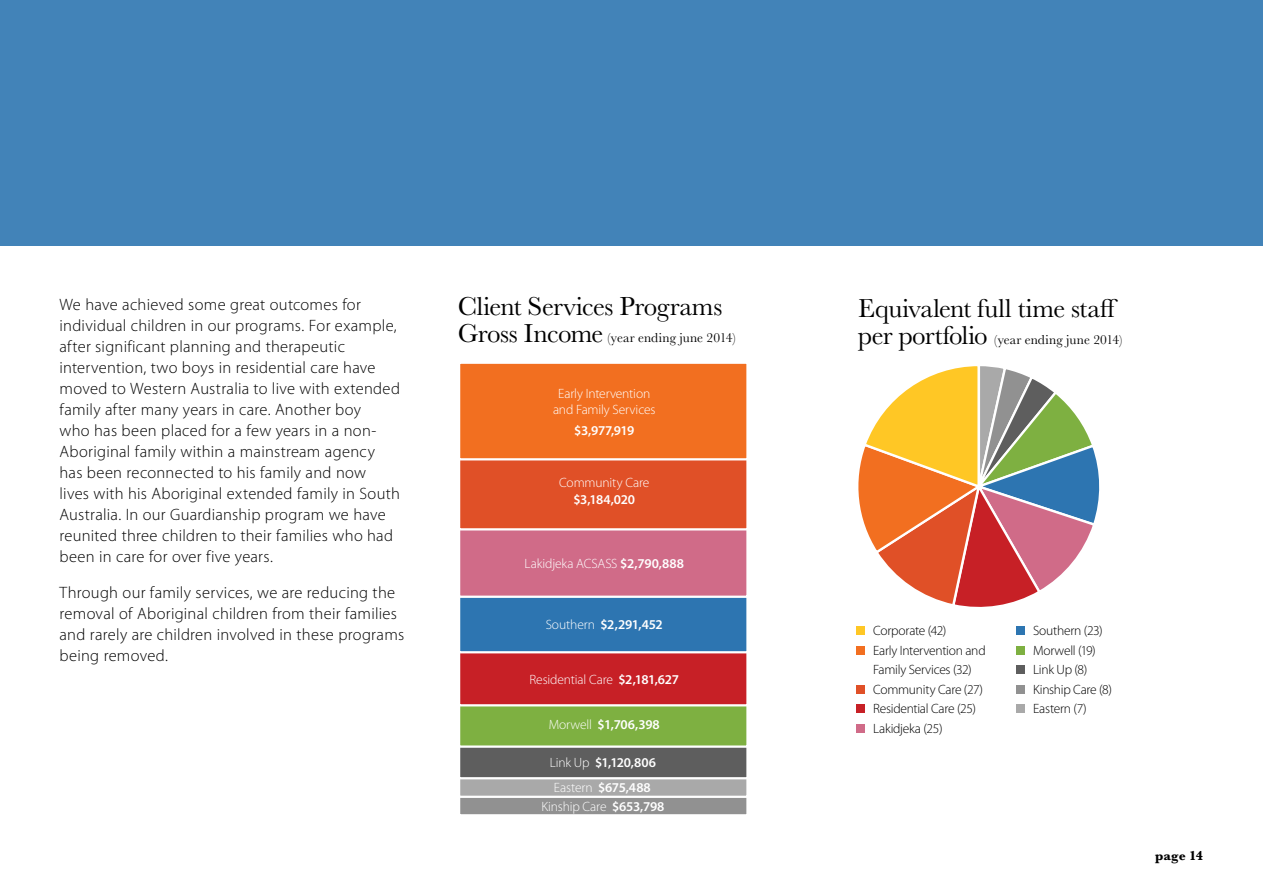
<style>
.page{position:relative;width:1263px;height:893px;background:#fff}
.page>*{position:absolute;margin:0;border:0;box-sizing:border-box;transform-origin:0 0}
.t1{font:27px "Baskerville";letter-spacing:-.01em;color:#000}
.t2{font:300 16.5px/21px "Myriad Pro";letter-spacing:.015em;color:#000}
.t3{font:300 13.5px/19.5px "Myriad Pro";letter-spacing:-.02em;color:#000}
.t4{font:300 13.5px/16.5px "Myriad Pro";letter-spacing:-.01em;color:#fff;text-align:center}
.t5{font:600 13.5px/24.3px "Myriad Pro";letter-spacing:-.02em;color:#fff}
.t6{font:13.5px "Baskerville";letter-spacing:.005em;color:#000}
.t7{font:700 13.5px "Baskerville";letter-spacing:.01em;color:#000}
.s1{font-size:27px}
.s2{font-weight:600}
.s3{font-weight:300}
</style>
<div class="page">
<div style="left:0;top:0;width:1263px;height:246px;background:#4283b8"></div>
<div style="left:856px;top:627px;width:9px;height:8px;background:#ffc725"></div>
<div style="left:856px;top:646px;width:9px;height:9px;background:#f26f20"></div>
<div style="left:856px;top:685px;width:9px;height:9px;background:#e05027"></div>
<div style="left:856px;top:705px;width:9px;height:8px;background:#c72026"></div>
<div style="left:856px;top:724px;width:9px;height:9px;background:#d06b88"></div>
<div style="left:1016px;top:627px;width:9px;height:8px;background:#2d75b1"></div>
<div style="left:1016px;top:646px;width:9px;height:9px;background:#7eb041"></div>
<div style="left:1016px;top:666px;width:9px;height:8px;background:#5e5e5e"></div>
<div style="left:1016px;top:685px;width:9px;height:9px;background:#919191"></div>
<div style="left:1016px;top:705px;width:9px;height:8px;background:#a9a9a9"></div>
<svg style="left:858px;top:366px;width:242px;height:241px"></svg>
<div style="left:458px;top:795px;width:291px;height:21px;background:#919191;border:2px solid #fff"></div>
<div style="left:458px;top:776px;width:291px;height:22px;background:#a9a9a9;border:2px solid #fff"></div>
<div style="left:458px;top:745px;width:291px;height:34px;background:#5e5e5e;border:2px solid #fff"></div>
<div style="left:458px;top:704px;width:291px;height:44px;background:#7eb041;border:2px solid #fff"></div>
<div style="left:458px;top:650px;width:291px;height:56px;background:#c72026;border:2px solid #fff"></div>
<div style="left:458px;top:595px;width:291px;height:58px;background:#2d75b1;border:2px solid #fff"></div>
<div style="left:458px;top:528px;width:291px;height:70px;background:#d06b88;border:2px solid #fff"></div>
<div style="left:458px;top:450px;width:291px;height:80px;background:#e05027;border:2px solid #fff"></div>
<div style="left:458px;top:362px;width:291px;height:98px;background:#f26f20;border:2px solid #fff"></div>
<p class="t2" style="left:60px;top:294px;width:342px">We have achieved some great outcomes for individual children in our programs. For example, after significant planning and therapeutic intervention, two boys in residential care have moved to Western Australia to live with extended family after many years in care. Another boy<br>who has been placed for a few years in a non-Aboriginal family within a mainstream agency has been reconnected to his family and now<br>lives with his Aboriginal extended family in South Australia. In our Guardianship program we have reunited three children to their families who had been in care for over five years.</p>
<p class="t2" style="left:60px;top:582px;width:346px">Through our family services, we are reducing the removal of Aboriginal children from their families and rarely are children involved in these programs being removed.</p>
<h1 class="t1" style="left:458px;top:289px;width:266px">Client Services Programs</h1>
<p class="t6" style="left:458px;top:329px;width:279px"><span class="s1">Gross Income</span> (year ending june 2014)</p>
<p class="t4" style="left:553px;top:385px;width:104px">Early Intervention and Family Services</p>
<p class="t5" style="left:574px;top:418px;width:62px">$3,977,919</p>
<p class="t4" style="left:559px;top:475px;width:92px">Community Care</p>
<p class="t5" style="left:573px;top:487px;width:63px">$3,184,020</p>
<p class="t4" style="left:525px;top:555px;width:161px">Lakidjeka ACSASS <span class="s2">$2,790,888</span></p>
<p class="t5" style="left:546px;top:612px;width:119px"><span class="s3">Southern</span> $2,291,452</p>
<p class="t4" style="left:529px;top:671px;width:151px">Residential Care <span class="s2">$2,181,627</span></p>
<p class="t5" style="left:549px;top:712px;width:113px"><span class="s3">Morwell</span> $1,706,398</p>
<p class="t5" style="left:550px;top:750px;width:108px"><span class="s3">Link Up</span> $1,120,806<br><span class="s3">Eastern</span> $675,488</p>
<p class="t4" style="left:541px;top:799px;width:125px">Kinship Care <span class="s2">$653,798</span></p>
<h1 class="t1" style="left:858px;top:291px;width:261px">Equivalent full time staff</h1>
<p class="t6" style="left:858px;top:331px;width:266px"><span class="s1">per portfolio</span> (year ending june 2014)</p>
<p class="t3" style="left:873px;top:621px;width:114px">Corporate (42)<br>Early Intervention and<br>Family Services (32)<br>Community Care (27)<br>Residential Care (25)<br>Lakidjeka (25)</p>
<p class="t3" style="left:1033px;top:621px;width:80px">Southern (23)<br>Morwell (19)<br>Link Up (8)<br>Kinship Care (8)<br>Eastern (7)</p>
<p class="t7" style="left:1155px;top:846px;width:50px">page 14</p>
</div>
